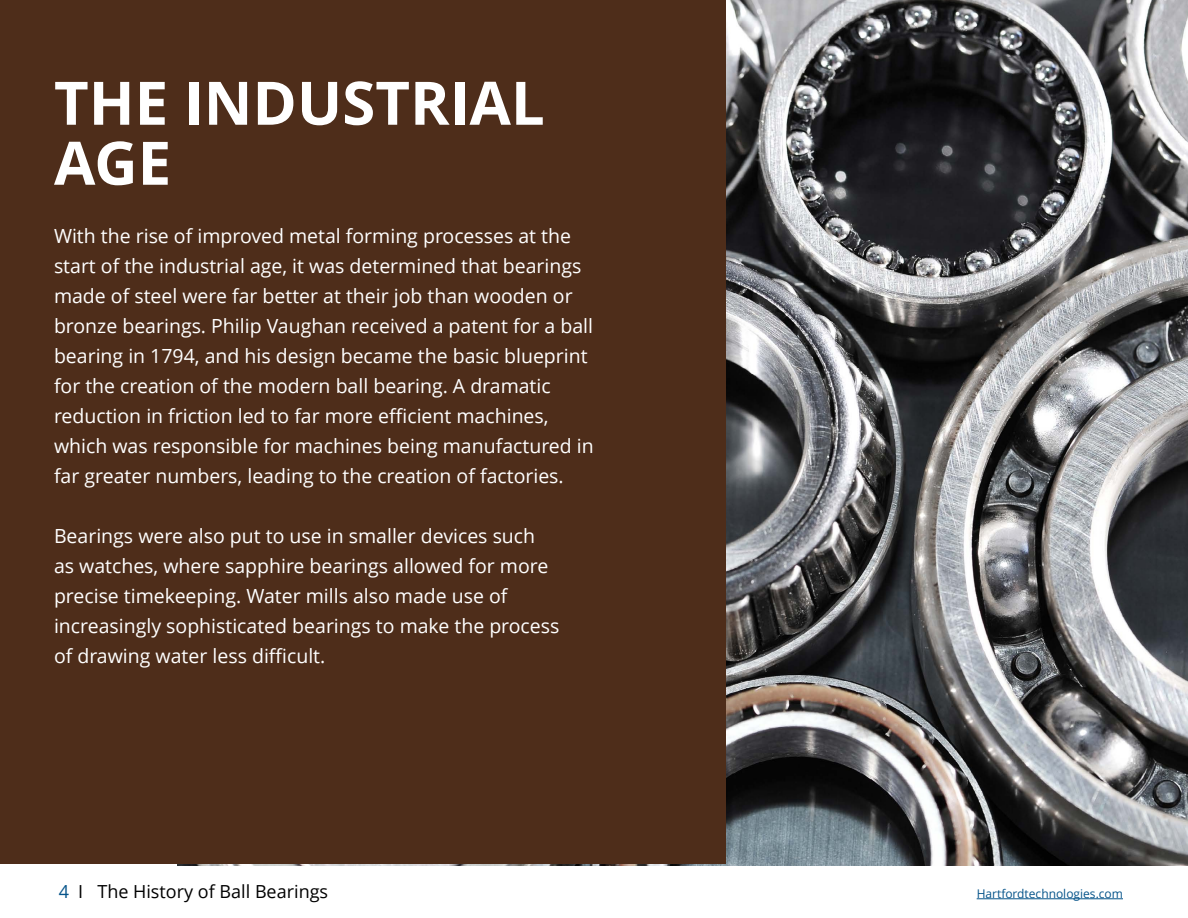
<style>
.page{position:relative;width:1188px;height:918px;background:#fff}
.page>*{position:absolute;margin:0;border:0;box-sizing:border-box;transform-origin:0 0}
.t1{font:700 60px/60px "Open Sans";color:#fff}
.t2{font:19.5px/30px "Open Sans";color:#fff}
.t3{font:18px "Open Sans";color:#000101}
.t4{font:12px "Open Sans";color:#06548a}
.s1{color:#06548a}
.s2{color:#000}
</style>
<div class="page">
<hr style="left:977px;top:898px;width:146px;height:1px;background:#06548a">
<img style="left:177px;top:0;width:1011px;height:865px">
<div style="left:0;top:0;width:726px;height:864px;background:#4e2d1a"></div>
<h1 class="t1" style="left:54px;top:71px;width:492px">THE INDUSTRIAL<br>AGE</h1>
<p class="t2" style="left:54px;top:220px;width:541px">With the rise of improved metal forming processes at the start of the industrial age, it was determined that bearings made of steel were far better at their job than wooden or bronze bearings. Philip Vaughan received a patent for a ball bearing in 1794, and his design became the basic blueprint for the creation of the modern ball bearing. A dramatic reduction in friction led to far more efficient machines, which was responsible for machines being manufactured in far greater numbers, leading to the creation of factories.</p>
<p class="t2" style="left:54px;top:520px;width:507px">Bearings were also put to use in smaller devices such as watches, where sapphire bearings allowed for more precise timekeeping. Water mills also made use of increasingly sophisticated bearings to make the process of drawing water less difficult.</p>
<p class="t3" style="left:59px;top:879px;width:271px"><span class="s1">4</span> <span class="s2">I</span> The History of Ball Bearings</p>
<p class="t4" style="left:977px;top:885px;width:148px">Hartfordtechnologies.com</p>
</div>
